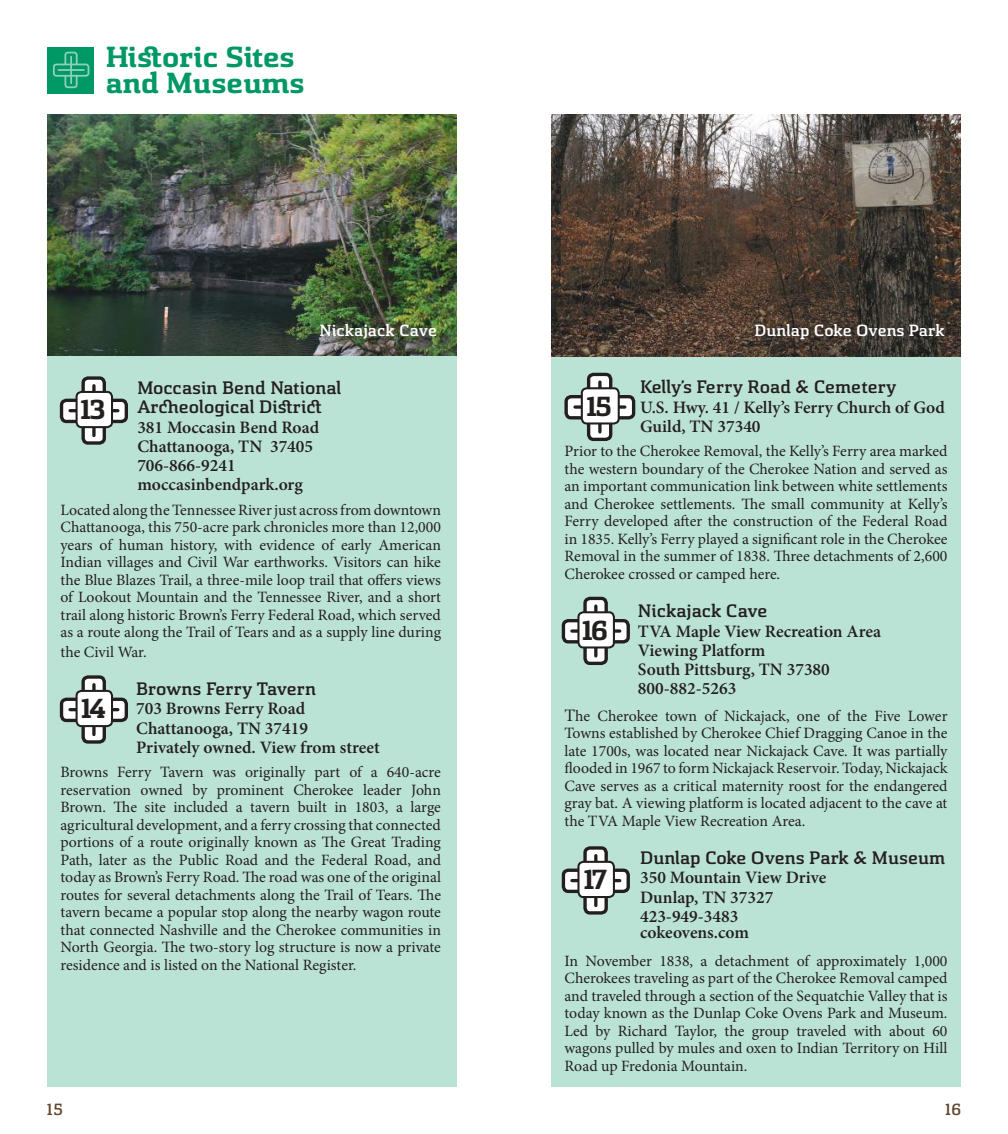
<style>
.page{position:relative;width:1008px;height:1134px;background:#fff}
.page>*{position:absolute;margin:0;border:0;box-sizing:border-box;transform-origin:0 0}
.t1{font:700 28.18px/25.4px "Chatype";color:#009865}
.t2{font:700 26.78px "Chatype";letter-spacing:-.1em;color:#241f1f}
.t3{font:600 17.5px/19.2px "Minion Pro";color:#241f1f}
.t4{font:500 17.5px/19.2px "Chatype";letter-spacing:-.005em;color:#241f1f}
.t5{font:15.75px/17.5px "Minion Pro";letter-spacing:-.005em;color:#241f1f;text-align:justify}
.t6{font:500 15.75px "Chatype";letter-spacing:-.005em;color:#fff}
.t7{font:500 15.75px "Chatype";color:#61462d}
.s1{font-size:17.5px}
</style>
<div class="page">
<div style="left:47px;top:355px;width:410px;height:732px;background:#bbe3d5"></div>
<div style="left:551px;top:355px;width:410px;height:732px;background:#bbe3d5"></div>
<div style="left:47px;top:47px;width:46px;height:46px;background:#009865"></div>
<div style="left:64px;top:52px;width:14px;height:36px;border:2px solid #fff;border-radius:3px"></div>
<div style="left:54px;top:64px;width:34px;height:12px;background:#009865;border-radius:3px"></div>
<div style="left:53px;top:64px;width:36px;height:13px;border:2px solid #fff;border-radius:3px"></div>
<hr style="left:58px;top:69px;width:26px;height:2px;background:#fff">
<hr style="left:70px;top:57px;width:2px;height:26px;background:#fff">
<div style="left:83px;top:378px;width:21px;height:65px;background:#fff;border-radius:5px"></div>
<div style="left:81px;top:376px;width:25px;height:69px;border:3px solid #241f1f;border-radius:5px"></div>
<div style="left:62px;top:400px;width:64px;height:21px;background:#fff;border-radius:5px"></div>
<div style="left:60px;top:399px;width:68px;height:24px;border:3px solid #241f1f;border-radius:5px"></div>
<hr style="left:70px;top:409px;width:48px;height:3px;background:#241f1f">
<svg style="left:92px;top:386px;width:4px;height:50px"></svg>
<div style="left:77px;top:392px;width:35px;height:35px;background:#fff;border-radius:5px"></div>
<div style="left:76px;top:391px;width:37px;height:37px;border:2px solid #241f1f;border-radius:5px"></div>
<div style="left:83px;top:677px;width:21px;height:65px;background:#fff;border-radius:5px"></div>
<div style="left:81px;top:675px;width:25px;height:69px;border:3px solid #241f1f;border-radius:5px"></div>
<div style="left:62px;top:699px;width:64px;height:21px;background:#fff;border-radius:5px"></div>
<div style="left:60px;top:698px;width:68px;height:24px;border:3px solid #241f1f;border-radius:5px"></div>
<hr style="left:70px;top:708px;width:48px;height:3px;background:#241f1f">
<svg style="left:92px;top:685px;width:4px;height:50px"></svg>
<div style="left:77px;top:691px;width:35px;height:35px;background:#fff;border-radius:5px"></div>
<div style="left:76px;top:690px;width:37px;height:37px;border:2px solid #241f1f;border-radius:5px"></div>
<div style="left:589px;top:374px;width:22px;height:65px;background:#fff;border-radius:5px"></div>
<div style="left:587px;top:373px;width:25px;height:68px;border:3px solid #241f1f;border-radius:5px"></div>
<div style="left:566px;top:397px;width:68px;height:21px;background:#fff;border-radius:5px"></div>
<div style="left:564px;top:395px;width:71px;height:24px;border:3px solid #241f1f;border-radius:5px"></div>
<svg style="left:575px;top:405px;width:50px;height:4px"></svg>
<svg style="left:598px;top:382px;width:4px;height:50px"></svg>
<div style="left:582px;top:388px;width:37px;height:35px;background:#fff;border-radius:5px"></div>
<div style="left:581px;top:387px;width:39px;height:38px;border:2px solid #241f1f;border-radius:5px"></div>
<div style="left:585px;top:598px;width:21px;height:65px;background:#fff;border-radius:5px"></div>
<div style="left:583px;top:597px;width:25px;height:68px;border:3px solid #241f1f;border-radius:5px"></div>
<div style="left:563px;top:621px;width:65px;height:21px;background:#fff;border-radius:5px"></div>
<div style="left:562px;top:619px;width:68px;height:24px;border:3px solid #241f1f;border-radius:5px"></div>
<svg style="left:572px;top:629px;width:48px;height:4px"></svg>
<hr style="left:594px;top:606px;width:3px;height:50px;background:#241f1f">
<div style="left:578px;top:612px;width:36px;height:35px;background:#fff;border-radius:5px"></div>
<div style="left:577px;top:611px;width:38px;height:38px;border:2px solid #241f1f;border-radius:5px"></div>
<svg style="left:585px;top:848px;width:21px;height:65px"></svg>
<div style="left:583px;top:846px;width:25px;height:69px;border:3px solid #241f1f;border-radius:5px"></div>
<div style="left:563px;top:870px;width:65px;height:21px;background:#fff;border-radius:5px"></div>
<div style="left:562px;top:869px;width:68px;height:24px;border:3px solid #241f1f;border-radius:5px"></div>
<hr style="left:572px;top:879px;width:48px;height:3px;background:#241f1f">
<hr style="left:594px;top:856px;width:3px;height:49px;background:#241f1f">
<div style="left:578px;top:862px;width:36px;height:35px;background:#fff;border-radius:5px"></div>
<div style="left:577px;top:861px;width:38px;height:37px;border:2px solid #241f1f;border-radius:5px"></div>
<img style="left:551px;top:115px;width:410px;height:242px">
<img style="left:47px;top:115px;width:410px;height:240px">
<h1 class="t1" style="left:106px;top:45px;width:200px">Historic Sites and Museums</h1>
<p class="t6" style="left:320px;top:321px;width:119px">Nickajack Cave</p>
<p class="t6" style="left:755px;top:321px;width:192px">Dunlap Coke Ovens Park</p>
<p class="t4" style="left:137px;top:379px;width:206px">Moccasin Bend National<br>Archeological District</p>
<p class="t3" style="left:137px;top:417px;width:183px">381 Moccasin Bend Road<br>Chattanooga, TN 37405<br>706-866-9241 moccasinbendpark.org</p>
<p class="t5" style="left:60px;top:501px;width:382px">Located along the Tennessee River just across from downtown Chattanooga, this 750-acre park chronicles more than 12,000 years of human history, with evidence of early American Indian villages and Civil War earthworks. Visitors can hike the Blue Blazes Trail, a three-mile loop trail that offers views of Lookout Mountain and the Tennessee River, and a short trail along historic Brown’s Ferry Federal Road, which served as a route along the Trail of Tears and as a supply line during</p>
<p class="t5" style="left:60px;top:643px;width:88px">the Civil War.</p>
<p class="t4" style="left:136px;top:680px;width:182px">Browns Ferry Tavern</p>
<p class="t3" style="left:136px;top:699px;width:245px">703 Browns Ferry Road<br>Chattanooga, TN 37419<br>Privately owned. View from street</p>
<p class="t5" style="left:60px;top:764px;width:382px">Browns Ferry Tavern was originally part of a 640-acre reservation owned by prominent Cherokee leader John Brown. The site included a tavern built in 1803, a large agricultural development, and a ferry crossing that connected portions of a route originally known as The Great Trading Path, later as the Public Road and the Federal Road, and today as Brown’s Ferry Road. The road was one of the original routes for several detachments along the Trail of Tears. The tavern became a popular stop along the nearby wagon route that connected Nashville and the Cherokee communities in North Georgia. The two-story log structure is now a private residence and is listed on the National Register.</p>
<h2 class="t2" style="left:80px;top:393px;width:28px">13</h2>
<h2 class="t2" style="left:80px;top:692px;width:27px">14</h2>
<p class="t4" style="left:640px;top:378px;width:258px">Kelly’s Ferry Road &amp; Cemetery</p>
<p class="t3" style="left:640px;top:397px;width:306px">U.S. Hwy. 41 / Kelly’s Ferry Church of God<br>Guild, TN 37340</p>
<p class="t5" style="left:564px;top:443px;width:385px">Prior to the Cherokee Removal, the Kelly’s Ferry area marked the western boundary of the Cherokee Nation and served as an important communication link between white settlements and Cherokee settlements. The small community at Kelly’s Ferry developed after the construction of the Federal Road in 1835. Kelly’s Ferry played a significant role in the Cherokee Removal in the summer of 1838. Three detachments of 2,600<br>Cherokee crossed or camped here.</p>
<p class="t4" style="left:638px;top:602px;width:131px">Nickajack Cave</p>
<p class="t3" style="left:638px;top:621px;width:245px">TVA Maple View Recreation Area<br>Viewing Platform<br>South Pittsburg, TN 37380<br>800-882-5263</p>
<p class="t5" style="left:564px;top:707px;width:385px"><span class="s1">T</span>he Cherokee town of Nickajack, one of the Five Lower Towns established by Cherokee Chief Dragging Canoe in the late 1700s, was located near Nickajack Cave. It was partially flooded in 1967 to form Nickajack Reservoir. Today, Nickajack Cave serves as a critical maternity roost for the endangered gray bat. A viewing platform is located adjacent to the cave at the TVA Maple View Recreation Area.</p>
<p class="t4" style="left:640px;top:849px;width:307px">Dunlap Coke Ovens Park &amp; Museum</p>
<p class="t3" style="left:640px;top:868px;width:188px">350 Mountain View Drive<br>Dunlap, TN 37327<br>423-949-3483</p>
<p class="t3" style="left:640px;top:922px;width:110px">cokeovens.com</p>
<p class="t5" style="left:564px;top:952px;width:385px">In November 1838, a detachment of approximately 1,000<br>Cherokees traveling as part of the Cherokee Removal camped and traveled through a section of the Sequatchie Valley that is today known as the Dunlap Coke Ovens Park and Museum.<br>Led by Richard Taylor, the group traveled with about 60 wagons pulled by mules and oxen to Indian Territory on Hill Road up Fredonia Mountain.</p>
<h2 class="t2" style="left:586px;top:390px;width:28px">15</h2>
<h2 class="t2" style="left:582px;top:614px;width:28px">16</h2>
<h2 class="t2" style="left:583px;top:863px;width:25px">17</h2>
<p class="t7" style="left:47px;top:1100px;width:18px">15</p>
<p class="t7" style="left:945px;top:1100px;width:18px">16</p>
</div>
